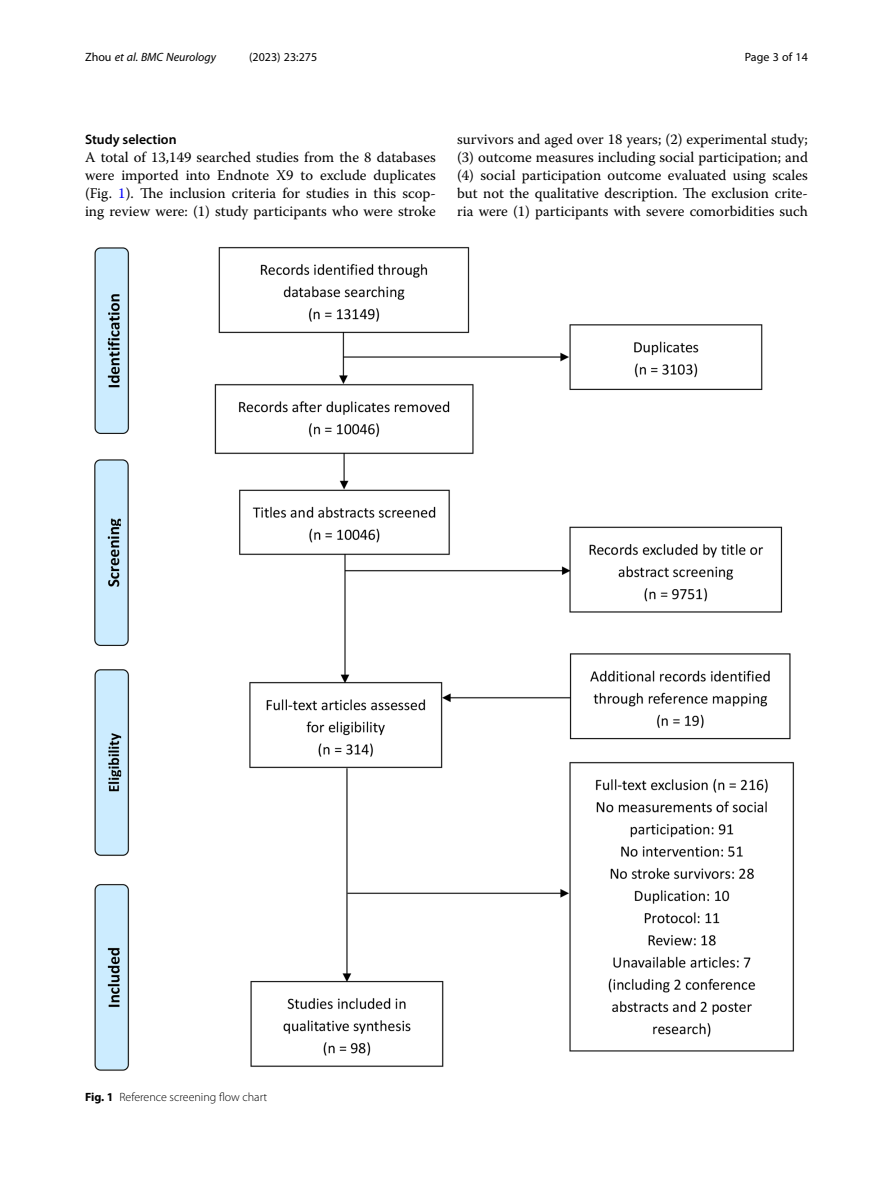
<style>
.page{position:relative;width:893px;height:1191px;background:#fff}
.page>*{position:absolute;margin:0;border:0;box-sizing:border-box;transform-origin:0 0}
.Body_Text{font:14.7px/18px "Warnock Pro";color:#000;text-align:justify}
.Head_2{font:600 13.8px "Myriad Pro";color:#000}
.Figure_Caption{font:300 12px "Myriad Pro";color:#000}
.t1{font:italic 12px "Myriad Pro";color:#000}
.t2{font:12px "Myriad Pro";color:#000}
.s1{font-style:normal}
.s2{color:#00f}
.s3{font-weight:700}
</style>
<div class="page">
<img style="left:94px;top:246px;width:700px;height:825px">
<p class="t1" style="left:85px;top:50px;width:133px"><span class="s1">Zhou</span> et al. BMC Neurology</p>
<p class="t2" style="left:249px;top:50px;width:70px">(2023) 23:275</p>
<p class="t2" style="left:745px;top:50px;width:65px">Page 3 of 14</p>
<p class="Head_2" style="left:85px;top:131px;width:93px">Study selection</p>
<p class="Body_Text" style="left:85px;top:148px;width:352px">A total of 13,149 searched studies from the 8 databases were imported into Endnote X9 to exclude duplicates (Fig. <span class="s2">1</span>). The inclusion criteria for studies in this scop&shy;ing review were: (1) study participants who were stroke</p>
<p class="Body_Text" style="left:457px;top:130px;width:352px">survivors and aged over 18 years; (2) experimental study; (3) outcome measures including social participation; and (4) social participation outcome evaluated using scales but not the qualitative description. The exclusion crite&shy;ria were (1) participants with severe comorbidities such</p>
<p class="Figure_Caption" style="left:85px;top:1090px;width:184px"><span class="s3">Fig. 1</span> Reference screening flow chart</p>
</div>
